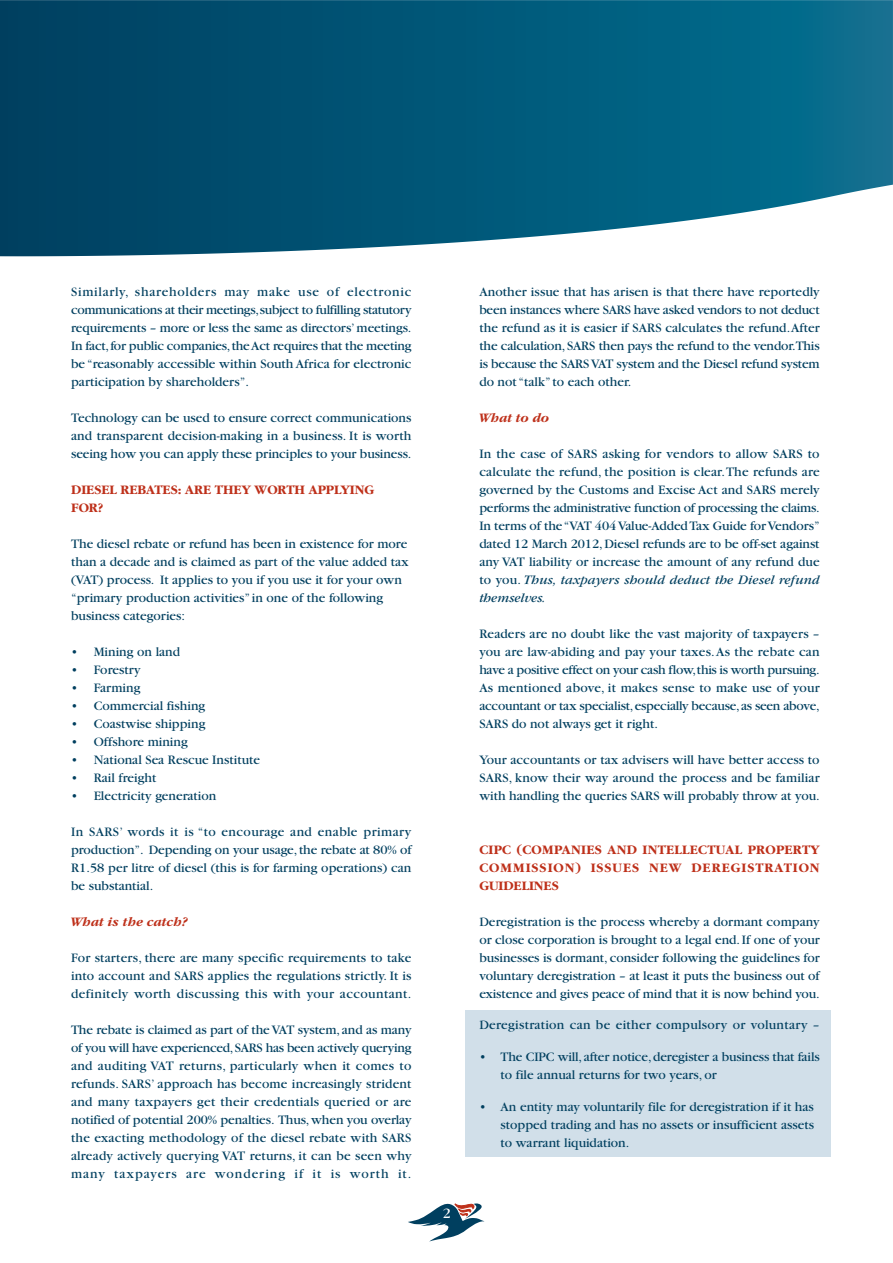
<style>
.page{position:relative;width:893px;height:1263px;background:#fff}
.page>*{position:absolute;margin:0;border:0;box-sizing:border-box;transform-origin:0 0}
.t1{font:15px "Garamond";color:#fff}
.t2{font:13.5px/18px "Garamond";color:#003f5f;text-align:justify}
.t3{font:700 13.5px/18px "Garamond";color:#be301a;text-align:justify}
.t4{font:13.5px "Garamond";letter-spacing:.02em;color:#003f5f}
.t5{font:italic 700 13.5px "Garamond";color:#be301a}
.s1{font-style:italic}
</style>
<div class="page">
<div style="left:465px;top:1010px;width:366px;height:146px;background:#d1dfe9"></div>
<svg style="left:408px;top:1203px;width:76px;height:39px"></svg>
<svg style="left:0;top:0;width:893px;height:253px;background:#136280"></svg>
<p class="t2" style="left:71px;top:284px;width:342px">Similarly, shareholders may make use of electronic communications at their meetings, subject to fulfilling statutory requirements – more or less the same as directors’ meetings.<br>In fact, for public companies, the Act requires that the meeting be “reasonably accessible within South Africa for electronic participation by shareholders”.</p>
<p class="t2" style="left:71px;top:410px;width:342px">Technology can be used to ensure correct communications and transparent decision-making in a business. It is worth seeing how you can apply these principles to your business.</p>
<p class="t3" style="left:71px;top:481px;width:305px">DIESEL REBATES: ARE THEY WORTH APPLYING<br>FOR?</p>
<p class="t2" style="left:71px;top:536px;width:339px;text-align:left">The diesel rebate or refund has been in existence for more than a decade and is claimed as part of the value added tax (VAT) process. It applies to you if you use it for your own “primary production activities” in one of the following business categories:</p>
<p class="t2" style="left:71px;top:644px;width:111px">• Mining on land</p>
<p class="t2" style="left:71px;top:662px;width:71px">• Forestry</p>
<p class="t2" style="left:71px;top:680px;width:71px">• Farming</p>
<p class="t2" style="left:71px;top:698px;width:136px">• Commercial fishing</p>
<p class="t2" style="left:71px;top:716px;width:136px">• Coastwise shipping</p>
<p class="t2" style="left:71px;top:734px;width:118px">• Offshore mining</p>
<p class="t2" style="left:71px;top:752px;width:190px">• National Sea Rescue Institute</p>
<p class="t2" style="left:71px;top:770px;width:87px">• Rail freight</p>
<p class="t2" style="left:71px;top:788px;width:147px">• Electricity generation</p>
<p class="t2" style="left:71px;top:824px;width:342px">In SARS’ words it is “to encourage and enable primary production”. Depending on your usage, the rebate at 80% of R1.58 per litre of diesel (this is for farming operations) can be substantial.</p>
<p class="t5" style="left:71px;top:917px;width:119px">What is the catch?</p>
<p class="t2" style="left:71px;top:950px;width:342px">For starters, there are many specific requirements to take into account and SARS applies the regulations strictly. It is definitely worth discussing this with your accountant.</p>
<p class="t2" style="left:71px;top:1022px;width:342px">The rebate is claimed as part of the VAT system, and as many of you will have experienced, SARS has been actively querying and auditing VAT returns, particularly when it comes to refunds. SARS’ approach has become increasingly strident and many taxpayers get their credentials queried or are notified of potential 200% penalties. Thus, when you overlay the exacting methodology of the diesel rebate with SARS already actively querying VAT returns, it can be seen why many taxpayers are wondering if it is worth it.</p>
<p class="t1" style="left:443px;top:1208px;width:9px">2</p>
<p class="t2" style="left:479px;top:284px;width:342px">Another issue that has arisen is that there have reportedly been instances where SARS have asked vendors to not deduct the refund as it is easier if SARS calculates the refund. After the calculation, SARS then pays the refund to the vendor.This is because the SARS VAT system and the Diesel refund system do not “talk” to each other.</p>
<p class="t5" style="left:479px;top:413px;width:72px">What to do</p>
<p class="t2" style="left:479px;top:446px;width:342px">In the case of SARS asking for vendors to allow SARS to calculate the refund, the position is clear. The refunds are governed by the Customs and Excise Act and SARS merely performs the administrative function of processing the claims.<br>In terms of the “VAT 404 Value-Added Tax Guide for Vendors” dated 12 March 2012, Diesel refunds are to be off-set against any VAT liability or increase the amount of any refund due to you. <span class="s1">Thus, taxpayers should deduct the Diesel refund themselves.</span></p>
<p class="t2" style="left:479px;top:626px;width:342px">Readers are no doubt like the vast majority of taxpayers – you are law-abiding and pay your taxes. As the rebate can have a positive effect on your cash flow, this is worth pursuing.<br>As mentioned above, it makes sense to make use of your accountant or tax specialist, especially because, as seen above, SARS do not always get it right.</p>
<p class="t2" style="left:479px;top:752px;width:342px">Your accountants or tax advisers will have better access to SARS, know their way around the process and be familiar with handling the queries SARS will probably throw at you.</p>
<p class="t3" style="left:479px;top:841px;width:342px">CIPC (COMPANIES AND INTELLECTUAL PROPERTY COMMISSION) ISSUES NEW DEREGISTRATION GUIDELINES</p>
<p class="t2" style="left:479px;top:914px;width:342px">Deregistration is the process whereby a dormant company or close corporation is brought to a legal end. If one of your businesses is dormant, consider following the guidelines for voluntary deregistration – at least it puts the business out of existence and gives peace of mind that it is now behind you.</p>
<p class="t4" style="left:479px;top:1020px;width:342px">Deregistration can be either compulsory or voluntary –</p>
<p class="t2" style="left:501px;top:1049px;width:321px;text-indent:-21px">• The CIPC will, after notice, deregister a business that fails to file annual returns for two years, or</p>
<p class="t2" style="left:501px;top:1099px;width:315px;text-indent:-21px">• An entity may voluntarily file for deregistration if it has stopped trading and has no assets or insufficient assets to warrant liquidation.</p>
</div>
